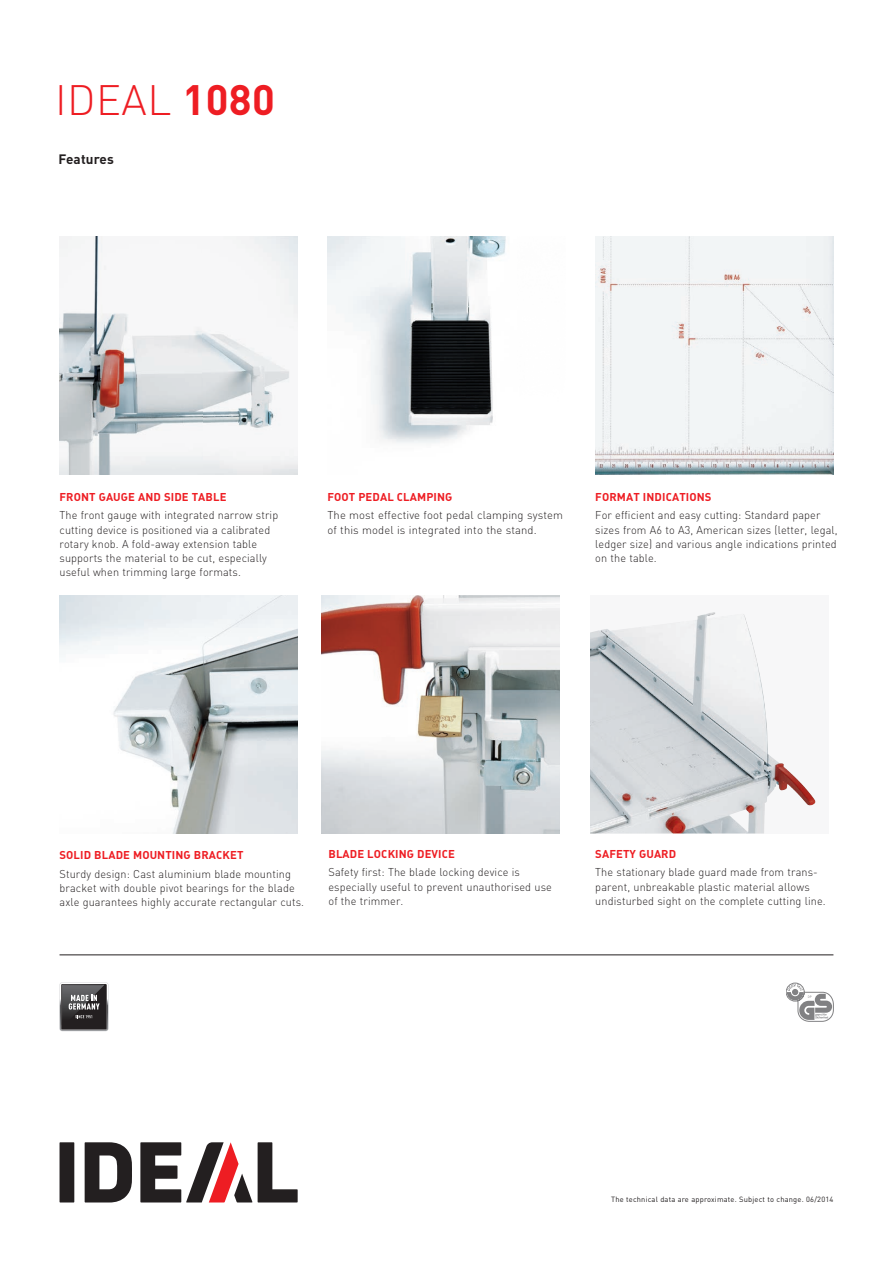
<style>
.page{position:relative;width:893px;height:1263px;background:#fff}
.page>*{position:absolute;margin:0;border:0;box-sizing:border-box;transform-origin:0 0}
.t1{font:300 42px "DIN";letter-spacing:.01em;color:#ee1d23}
.t2{font:700 13.5px "DIN";letter-spacing:.01em;color:#231f20}
.t3{font:300 11.25px/14.2px "DIN";letter-spacing:.01em;color:#231f20}
.t4{font:700 11.25px "DIN";letter-spacing:.01em;color:#ee1d23}
.t5{font:7.5px "DIN";letter-spacing:.025em;color:#231f20}
.s1{font-weight:700}
</style>
<div class="page">
<div style="left:60px;top:1142px;width:14px;height:60px;background:#231f20"></div>
<svg style="left:258px;top:1142px;width:40px;height:60px"></svg>
<svg style="left:85px;top:1142px;width:47px;height:60px"></svg>
<svg style="left:140px;top:1142px;width:112px;height:60px"></svg>
<hr style="left:60px;top:954px;width:773px;height:1px;background:#231f20">
<svg style="left:786px;top:983px;width:47px;height:38px"></svg>
<img style="left:327px;top:236px;width:179px;height:207px">
<img style="left:60px;top:236px;width:238px;height:238px">
<img style="left:595px;top:236px;width:238px;height:238px">
<img style="left:60px;top:595px;width:238px;height:238px">
<img style="left:322px;top:595px;width:237px;height:238px">
<div style="left:590px;top:595px;width:238px;height:238px;background:#f7f7f8"></div>
<img style="left:590px;top:612px;width:225px;height:221px">
<svg style="left:60px;top:982px;width:48px;height:49px;background:#5b595a"></svg>
<h1 class="t1" style="left:55px;top:74px;width:221px">IDEAL <span class="s1">1080</span></h1>
<p class="t2" style="left:58px;top:151px;width:57px">Features</p>
<p class="t4" style="left:60px;top:489px;width:168px">FRONT GAUGE AND SIDE TABLE</p>
<p class="t3" style="left:60px;top:508px;width:220px">The front gauge with integrated narrow strip cutting device is positioned via a calibrated rotary knob. A fold-away extension table supports the material to be cut, especially useful when trimming large formats.</p>
<p class="t4" style="left:327px;top:489px;width:126px">FOOT PEDAL CLAMPING</p>
<p class="t3" style="left:327px;top:508px;width:237px">The most effective foot pedal clamping system of this model is integrated into the stand.</p>
<p class="t4" style="left:595px;top:489px;width:118px">FORMAT INDICATIONS</p>
<p class="t3" style="left:595px;top:508px;width:244px">For efficient and easy cutting: Standard paper sizes from A6 to A3, American sizes (letter, legal, ledger size) and various angle indications printed on the table.</p>
<p class="t4" style="left:60px;top:847px;width:185px">SOLID BLADE MOUNTING BRACKET</p>
<p class="t3" style="left:60px;top:866px;width:246px">Sturdy design: Cast aluminium blade mounting bracket with double pivot bearings for the blade axle guarantees highly accurate rectangular cuts.</p>
<p class="t4" style="left:328px;top:846px;width:128px">BLADE LOCKING DEVICE</p>
<p class="t3" style="left:328px;top:865px;width:225px">Safety first: The blade locking device is especially useful to prevent unauthorised use of the trimmer.</p>
<p class="t4" style="left:595px;top:846px;width:82px">SAFETY GUARD</p>
<p class="t3" style="left:595px;top:865px;width:232px">The stationary blade guard made from trans&shy;parent, unbreakable plastic material allows undisturbed sight on the complete cutting line.</p>
<p class="t5" style="left:611px;top:1195px;width:224px">The technical data are approximate. Subject to change. 06/2014</p>
</div>
